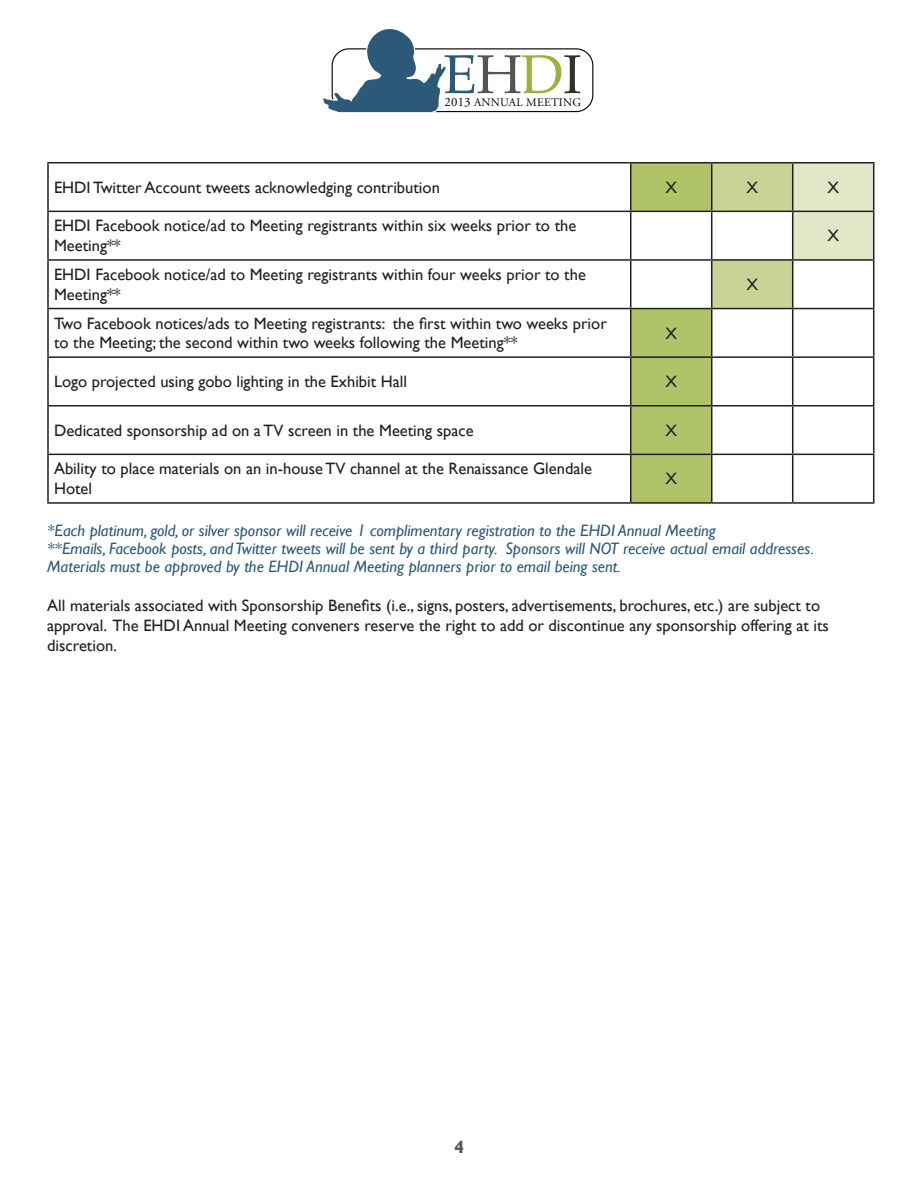
<style>
.page{position:relative;width:918px;height:1188px;background:#fff}
.page>*{position:absolute;margin:0;border:0;box-sizing:border-box;transform-origin:0 0}
.t1{font:700 18px "Gill Sans";color:#545454}
.t2{font:16.5px/19.8px "Gill Sans";color:#231f20}
.t3{font:italic 16.5px/18px "Gill Sans";color:#2b5977}
.t4{font:11.55px "Adobe Garamond Pro";letter-spacing:.02em;color:#050605}
.s1{font-size:12.75px}
</style>
<div class="page">
<svg style="left:323px;top:29px;width:257px;height:84px"></svg>
<svg style="left:631px;top:164px;width:242px;height:338px"></svg>
<hr style="left:47px;top:162px;width:584px;height:2px;background:#231f20">
<hr style="left:47px;top:164px;width:2px;height:47px;background:#231f20">
<hr style="left:631px;top:162px;width:81px;height:2px;background:#231f20">
<hr style="left:630px;top:164px;width:1px;height:47px;background:#231f20">
<hr style="left:712px;top:162px;width:81px;height:2px;background:#231f20">
<hr style="left:711px;top:164px;width:1px;height:47px;background:#231f20">
<hr style="left:793px;top:162px;width:81px;height:2px;background:#231f20">
<hr style="left:792px;top:164px;width:1px;height:47px;background:#231f20">
<hr style="left:873px;top:164px;width:1px;height:47px;background:#231f20">
<hr style="left:47px;top:211px;width:584px;height:1px;background:#231f20">
<hr style="left:47px;top:212px;width:2px;height:47px;background:#231f20">
<hr style="left:631px;top:211px;width:81px;height:1px;background:#231f20">
<hr style="left:630px;top:212px;width:1px;height:47px;background:#231f20">
<hr style="left:712px;top:211px;width:81px;height:1px;background:#231f20">
<hr style="left:711px;top:212px;width:1px;height:47px;background:#231f20">
<hr style="left:793px;top:211px;width:81px;height:1px;background:#231f20">
<hr style="left:792px;top:212px;width:1px;height:47px;background:#231f20">
<hr style="left:873px;top:212px;width:1px;height:47px;background:#231f20">
<hr style="left:47px;top:259px;width:584px;height:2px;background:#231f20">
<hr style="left:47px;top:261px;width:2px;height:47px;background:#231f20">
<hr style="left:631px;top:259px;width:81px;height:2px;background:#231f20">
<hr style="left:630px;top:261px;width:1px;height:47px;background:#231f20">
<hr style="left:712px;top:259px;width:81px;height:2px;background:#231f20">
<hr style="left:711px;top:261px;width:1px;height:47px;background:#231f20">
<hr style="left:793px;top:259px;width:81px;height:2px;background:#231f20">
<hr style="left:792px;top:261px;width:1px;height:47px;background:#231f20">
<hr style="left:873px;top:261px;width:1px;height:47px;background:#231f20">
<hr style="left:47px;top:308px;width:584px;height:1px;background:#231f20">
<hr style="left:47px;top:309px;width:2px;height:47px;background:#231f20">
<hr style="left:631px;top:308px;width:81px;height:1px;background:#231f20">
<hr style="left:630px;top:309px;width:1px;height:47px;background:#231f20">
<hr style="left:712px;top:308px;width:81px;height:1px;background:#231f20">
<hr style="left:711px;top:309px;width:1px;height:47px;background:#231f20">
<hr style="left:793px;top:308px;width:81px;height:1px;background:#231f20">
<hr style="left:792px;top:309px;width:1px;height:47px;background:#231f20">
<hr style="left:873px;top:309px;width:1px;height:47px;background:#231f20">
<hr style="left:47px;top:356px;width:584px;height:2px;background:#231f20">
<hr style="left:47px;top:358px;width:2px;height:47px;background:#231f20">
<hr style="left:631px;top:356px;width:81px;height:2px;background:#231f20">
<hr style="left:630px;top:358px;width:1px;height:47px;background:#231f20">
<hr style="left:712px;top:356px;width:81px;height:2px;background:#231f20">
<hr style="left:711px;top:358px;width:1px;height:47px;background:#231f20">
<hr style="left:793px;top:356px;width:81px;height:2px;background:#231f20">
<hr style="left:792px;top:358px;width:1px;height:47px;background:#231f20">
<hr style="left:873px;top:358px;width:1px;height:47px;background:#231f20">
<hr style="left:47px;top:405px;width:584px;height:1px;background:#231f20">
<hr style="left:47px;top:406px;width:2px;height:48px;background:#231f20">
<hr style="left:631px;top:405px;width:81px;height:1px;background:#231f20">
<hr style="left:630px;top:406px;width:1px;height:48px;background:#231f20">
<hr style="left:712px;top:405px;width:81px;height:1px;background:#231f20">
<hr style="left:711px;top:406px;width:1px;height:48px;background:#231f20">
<hr style="left:793px;top:405px;width:81px;height:1px;background:#231f20">
<hr style="left:792px;top:406px;width:1px;height:48px;background:#231f20">
<hr style="left:873px;top:406px;width:1px;height:48px;background:#231f20">
<hr style="left:47px;top:454px;width:584px;height:1px;background:#231f20">
<hr style="left:47px;top:455px;width:2px;height:47px;background:#231f20">
<hr style="left:631px;top:454px;width:81px;height:1px;background:#231f20">
<hr style="left:630px;top:455px;width:1px;height:47px;background:#231f20">
<hr style="left:712px;top:454px;width:81px;height:1px;background:#231f20">
<hr style="left:711px;top:455px;width:1px;height:47px;background:#231f20">
<hr style="left:793px;top:454px;width:81px;height:1px;background:#231f20">
<hr style="left:792px;top:455px;width:1px;height:47px;background:#231f20">
<hr style="left:873px;top:455px;width:1px;height:47px;background:#231f20">
<hr style="left:47px;top:502px;width:584px;height:2px;background:#231f20">
<hr style="left:631px;top:502px;width:81px;height:2px;background:#231f20">
<hr style="left:712px;top:502px;width:81px;height:2px;background:#231f20">
<hr style="left:793px;top:502px;width:81px;height:2px;background:#231f20">
<p class="t4" style="left:444px;top:95px;width:138px"><span class="s1">2013</span> ANNUAL MEETING</p>
<p class="t2" style="left:54px;top:178px;width:387px">EHDI Twitter Account tweets acknowledging contribution</p>
<p class="t2" style="left:665px;top:178px;width:13px">X</p>
<p class="t2" style="left:746px;top:178px;width:13px">X</p>
<p class="t2" style="left:827px;top:178px;width:13px">X</p>
<p class="t2" style="left:54px;top:216px;width:524px">EHDI Facebook notice/ad to Meeting registrants within six weeks prior to the<br>Meeting**</p>
<p class="t2" style="left:827px;top:226px;width:13px">X</p>
<p class="t2" style="left:54px;top:265px;width:533px">EHDI Facebook notice/ad to Meeting registrants within four weeks prior to the<br>Meeting**</p>
<p class="t2" style="left:746px;top:275px;width:13px">X</p>
<p class="t2" style="left:54px;top:314px;width:554px">Two Facebook notices/ads to Meeting registrants: the first within two weeks prior to the Meeting; the second within two weeks following the Meeting**</p>
<p class="t2" style="left:665px;top:323px;width:13px">X</p>
<p class="t2" style="left:54px;top:372px;width:355px">Logo projected using gobo lighting in the Exhibit Hall</p>
<p class="t2" style="left:665px;top:372px;width:13px">X</p>
<p class="t2" style="left:54px;top:421px;width:421px">Dedicated sponsorship ad on a TV screen in the Meeting space</p>
<p class="t2" style="left:665px;top:421px;width:13px">X</p>
<p class="t2" style="left:54px;top:459px;width:539px">Ability to place materials on an in-house TV channel at the Renaissance Glendale<br>Hotel</p>
<p class="t2" style="left:665px;top:469px;width:13px">X</p>
<p class="t3" style="left:47px;top:521px;width:670px">*Each platinum, gold, or silver sponsor will receive 1 complimentary registration to the EHDI Annual Meeting</p>
<p class="t3" style="left:47px;top:539px;width:768px">**Emails, Facebook posts, and Twitter tweets will be sent by a third party. Sponsors will NOT receive actual email addresses.<br>Materials must be approved by the EHDI Annual Meeting planners prior to email being sent.</p>
<p class="t2" style="left:47px;top:596px;width:783px">All materials associated with Sponsorship Benefits (i.e., signs, posters, advertisements, brochures, etc.) are subject to approval. The EHDI Annual Meeting conveners reserve the right to add or discontinue any sponsorship offering at its discretion.</p>
<p class="t1" style="left:454px;top:1136px;width:11px">4</p>
</div>
